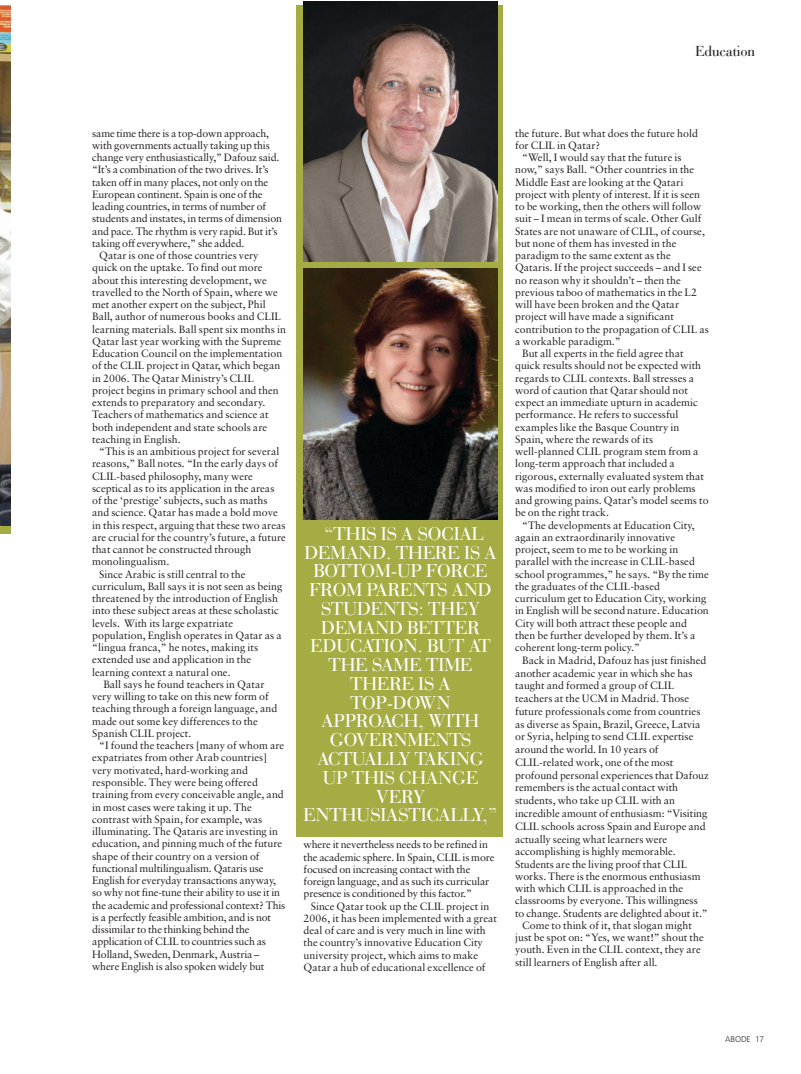
<style>
.page{position:relative;width:801px;height:1074px;background:#fff}
.page>*{position:absolute;margin:0;border:0;box-sizing:border-box;transform-origin:0 0}
.English{font:19.25px/18.8px "Cg Bauer Bodoni";letter-spacing:.005em;color:#fff;scale:1.04 1}
.English-2{font:19.25px "Cg Bauer Bodoni";letter-spacing:.17em;color:#fff;scale:1.04 1}
.t1{font:15px "Cg Bauer Bodoni";letter-spacing:-.005em;color:#231f20}
.English-3{font:10.62px/12.2px "Sabon";letter-spacing:.005em;color:#231f20}
.t2{font:300 8.75px "Frutiger Next LT";letter-spacing:-.01em;color:#231f20}
</style>
<div class="page">
<img style="left:0;top:5px;width:11px;height:523px">
<div style="left:296px;top:5px;width:207px;height:831px;background:#a5ac43"></div>
<img style="left:304px;top:268px;width:193px;height:251px">
<img style="left:304px;top:2px;width:193px;height:259px">
<div style="left:0;top:526px;width:10px;height:7px;background:#a5ac43"></div>
<p class="t1" style="left:695px;top:42px;width:61px">EDUCATION</p>
<p class="English-3" style="left:92px;top:127px;width:191px">same time there is a top-down approach, with governments actually taking up this change very enthusiastically,” Dafouz said. “It’s a combination of the two drives. It’s taken off in many places, not only on the European continent. Spain is one of the leading countries, in terms of number of students and instates, in terms of dimension and pace. The rhythm is very rapid. But it’s taking off everywhere,” she added.</p>
<p class="English-3" style="left:92px;top:249px;width:195px;text-indent:7px">Qatar is one of those countries very quick on the uptake. To find out more about this interesting development, we travelled to the North of Spain, where we met another expert on the subject, Phil Ball, author of numerous books and CLIL learning materials. Ball spent six months in Qatar last year working with the Supreme Education Council on the implementation of the CLIL project in Qatar, which began in 2006. The Qatar Ministry’s CLIL project begins in primary school and then extends to preparatory and secondary.<br>Teachers of mathematics and science at both independent and state schools are teaching in English.</p>
<p class="English-3" style="left:92px;top:445px;width:195px;text-indent:7px">“This is an ambitious project for several reasons,” Ball notes. “In the early days of CLIL-based philosophy, many were sceptical as to its application in the areas of the ‘prestige’ subjects, such as maths and science. Qatar has made a bold move in this respect, arguing that these two areas are crucial for the country’s future, a future that cannot be constructed through monolingualism.</p>
<p class="English-3" style="left:92px;top:568px;width:192px;text-indent:7px">Since Arabic is still central to the curriculum, Ball says it is not seen as being threatened by the introduction of English into these subject areas at these scholastic levels. With its large expatriate population, English operates in Qatar as a “lingua franca,” he notes, making its extended use and application in the learning context a natural one.</p>
<p class="English-3" style="left:92px;top:678px;width:187px;text-indent:11px">Ball says he found teachers in Qatar very willing to take on this new form of teaching through a foreign language, and made out some key differences to the Spanish CLIL project.</p>
<p class="English-3" style="left:92px;top:739px;width:195px;text-indent:7px">“I found the teachers [many of whom are expatriates from other Arab countries] very motivated, hard-working and responsible. They were being offered training from every conceivable angle, and in most cases were taking it up. The contrast with Spain, for example, was illuminating. The Qataris are investing in education, and pinning much of the future shape of their country on a version of functional multilingualism. Qataris use English for everyday transactions anyway, so why not fine-tune their ability to use it in the academic and professional context? This is a perfectly feasible ambition, and is not dissimilar to the thinking behind the application of CLIL to countries such as Holland, Sweden, Denmark, Austria – where English is also spoken widely but</p>
<p class="English" style="left:304px;top:524px;width:127px;text-indent:20px">“THIS IS A SOCIAL<br>DEMAND. THERE</p>
<p class="English" style="left:464px;top:543px;width:30px">IS A</p>
<p class="English" style="left:313px;top:562px;width:13px">BOTTO</p>
<p class="English" style="left:375px;top:562px;width:62px">M-UP FORCE</p>
<p class="English" style="left:309px;top:580px;width:13px">FRO</p>
<p class="English" style="left:346px;top:580px;width:41px">M PARENTS</p>
<p class="English" style="left:452px;top:580px;width:40px">AN D</p>
<p class="English" style="left:321px;top:599px;width:13px">STU</p>
<p class="English" style="left:357px;top:599px;width:26px">DENTS</p>
<p class="English" style="left:418px;top:599px;width:48px">: THEY</p>
<p class="English" style="left:321px;top:618px;width:96px">DEMAND BETTER</p>
<p class="English" style="left:310px;top:637px;width:37px">EDUCATION</p>
<p class="English" style="left:417px;top:637px;width:61px">. BUT AT</p>
<p class="English-2" style="left:328px;top:653px;width:136px">THESAMETIME</p>
<p class="English" style="left:350px;top:674px;width:39px">THERE</p>
<p class="English" style="left:418px;top:674px;width:30px">IS A</p>
<p class="English" style="left:350px;top:693px;width:94px">TOP-DOWN</p>
<p class="English" style="left:322px;top:712px;width:46px">APPROAC</p>
<p class="English" style="left:404px;top:712px;width:74px">H, WITH</p>
<p class="English" style="left:330px;top:730px;width:51px">GOVERN</p>
<p class="English" style="left:407px;top:730px;width:28px">MENTS</p>
<p class="English" style="left:317px;top:749px;width:13px">ACTUALLY</p>
<p class="English" style="left:415px;top:749px;width:46px">TAKING</p>
<p class="English" style="left:323px;top:768px;width:113px">UP THIS CHANGE</p>
<p class="English" style="left:376px;top:787px;width:26px">VERY</p>
<p class="English" style="left:304px;top:805px;width:13px">ENT</p>
<p class="English" style="left:342px;top:805px;width:26px">HUSIASTICALLY</p>
<p class="English" style="left:482px;top:805px;width:16px">,”</p>
<p class="English-3" style="left:304px;top:838px;width:192px">where it nevertheless needs to be refined in the academic sphere. In Spain, CLIL is more focused on increasing contact with the foreign language, and as such its curricular presence is conditioned by this factor.”</p>
<p class="English-3" style="left:304px;top:899px;width:195px;text-indent:7px">Since Qatar took up the CLIL project in 2006, it has been implemented with a great deal of care and is very much in line with the country’s innovative Education City university project, which aims to make Qatar a hub of educational excellence of</p>
<p class="English-3" style="left:515px;top:127px;width:184px">the future. But what does the future hold for CLIL in Qatar?</p>
<p class="English-3" style="left:515px;top:151px;width:195px;text-indent:7px">“Well, I would say that the future is now,” says Ball. “Other countries in the Middle East are looking at the Qatari project with plenty of interest. If it is seen to be working, then the others will follow suit – I mean in terms of scale. Other Gulf States are not unaware of CLIL, of course, but none of them has invested in the paradigm to the same extent as the Qataris. If the project succeeds – and I see no reason why it shouldn’t – then the previous taboo of mathematics in the L2 will have been broken and the Qatar project will have made a significant contribution to the propagation of CLIL as a workable paradigm.”</p>
<p class="English-3" style="left:515px;top:347px;width:195px;text-indent:7px">But all experts in the field agree that quick results should not be expected with regards to CLIL contexts. Ball stresses a word of caution that Qatar should not expect an immediate upturn in academic performance. He refers to successful examples like the Basque Country in Spain, where the rewards of its well-planned CLIL program stem from a long-term approach that included a rigorous, externally evaluated system that was modified to iron out early problems and growing pains. Qatar’s model seems to be on the right track.</p>
<p class="English-3" style="left:515px;top:519px;width:195px;text-indent:7px">“The developments at Education City, again an extraordinarily innovative project, seem to me to be working in parallel with the increase in CLIL-based school programmes,” he says. “By the time the graduates of the CLIL-based curriculum get to Education City, working in English will be second nature. Education City will both attract these people and then be further developed by them. It’s a coherent long-term policy.”</p>
<p class="English-3" style="left:515px;top:654px;width:195px;line-height:12.6px;text-indent:7px">Back in Madrid, Dafouz has just finished another academic year in which she has taught and formed a group of CLIL teachers at the UCM in Madrid. Those future professionals come from countries as diverse as Spain, Brazil, Greece, Latvia or Syria, helping to send CLIL expertise around the world. In 10 years of CLIL-related work, one of the most profound personal experiences that Dafouz remembers is the actual contact with students, who take up CLIL with an incredible amount of enthusiasm: “Visiting CLIL schools across Spain and Europe and actually seeing what learners were accomplishing is highly memorable.<br>Students are the living proof that CLIL works. There is the enormous enthusiasm with which CLIL is approached in the classrooms by everyone. This willingness to change. Students are delighted about it.”</p>
<p class="English-3" style="left:515px;top:919px;width:190px;text-indent:7px">Come to think of it, that slogan might just be spot on: “Yes, we want!” shout the youth. Even in the CLIL context, they are still learners of English after all.</p>
<p class="t2" style="left:725px;top:1034px;width:41px">ABODE 17</p>
</div>
